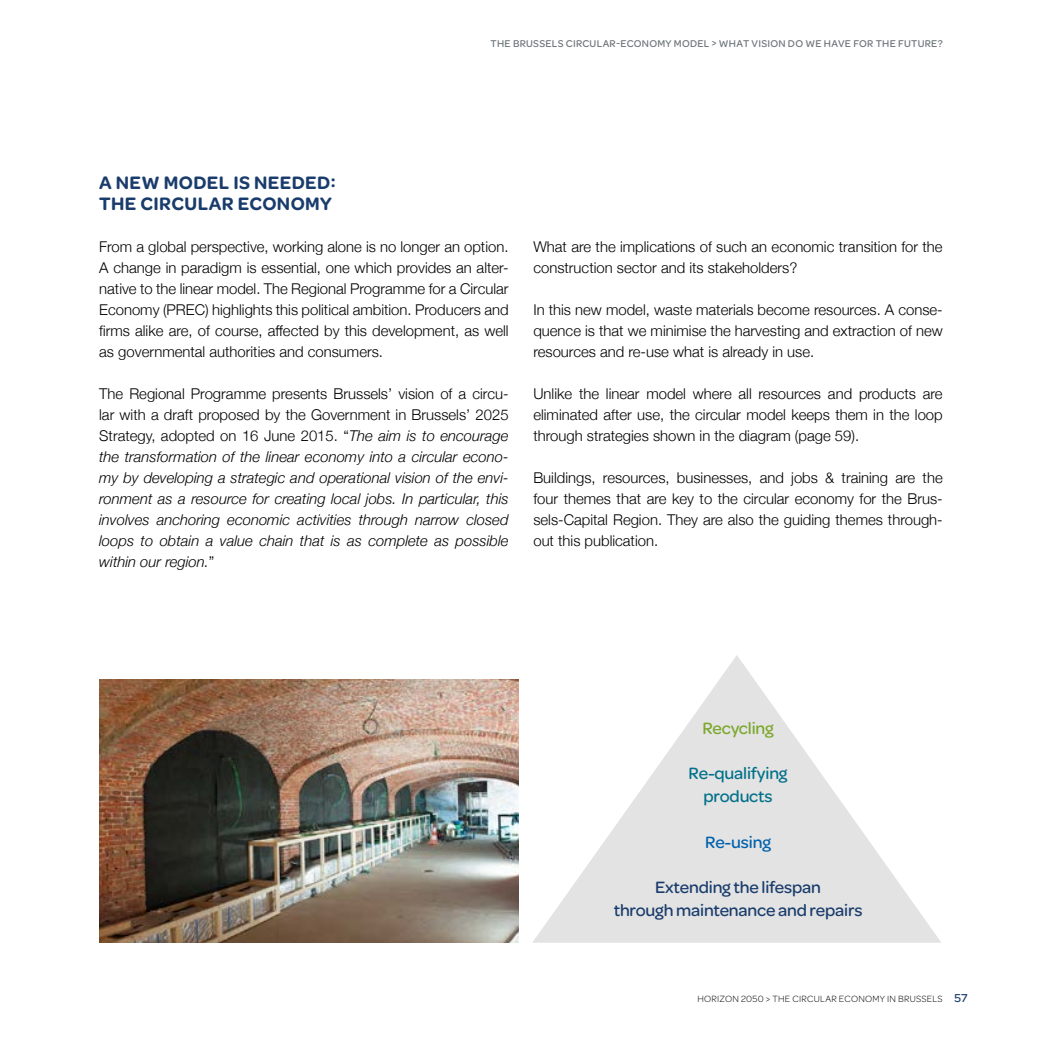
<style>
.page{position:relative;width:1042px;height:1042px;background:#fff}
.page>*{position:absolute;margin:0;border:0;box-sizing:border-box;transform-origin:0 0}
.t1{font:600 19.25px/21px "Omnes";letter-spacing:.02em;color:#193c6c}
.t2{font:500 17.5px/22.8px "Omnes";letter-spacing:-.01em;color:#193c6c;text-align:center}
.t3{font:500 17.5px/22.8px "Omnes";letter-spacing:-.01em;color:#007089;text-align:center}
.t4{font:500 17.5px "Omnes";letter-spacing:-.01em;color:#7aa72c}
.t5{font:500 17.5px "Omnes";letter-spacing:-.01em;color:#0061ad}
.t6{font:300 14.88px/21px "Helvetica Neue";color:#000;text-align:justify}
.t7{font:italic 300 14.88px/21px "Helvetica Neue";color:#000;text-align:justify}
.t8{font:500 10.5px "Omnes";letter-spacing:.025em;color:#6d767a}
.t9{font:300 9.62px "Omnes";letter-spacing:.025em;color:#000}
.s1{font-style:normal}
.s2{font-weight:500;font-size:12.25px;color:#193c6c}
</style>
<div class="page">
<img style="left:99px;top:680px;width:419px;height:263px">
<svg style="left:532px;top:655px;width:409px;height:288px"></svg>
<p class="t8" style="left:490px;top:36px;width:454px">THE BRUSSELS CIRCULAR-ECONOMY MODEL &gt; WHAT VISION DO WE HAVE FOR THE FUTURE?</p>
<p class="t1" style="left:99px;top:171px;width:238px">A NEW MODEL IS NEEDED:<br>THE CIRCULAR ECONOMY</p>
<p class="t6" style="left:99px;top:235px;width:411px">From a global perspective, working alone is no longer an option.<br>A change in paradigm is essential, one which provides an alter&shy;native to the linear model. The Regional Programme for a Circular Economy (PREC) highlights this political ambition. Producers and firms alike are, of course, affected by this development, as well as governmental authorities and consumers.</p>
<p class="t7" style="left:99px;top:382px;width:411px"><span class="s1">The Regional Programme presents Brussels’ vision of a circu&shy;lar with a draft proposed by the Government in Brussels’ 2025<br>Strategy, adopted on 16 June 2015. “</span>The aim is to encourage the transformation of the linear economy into a circular econo&shy;my by developing a strategic and operational vision of the envi&shy;ronment as a resource for creating local jobs. In particular, this involves anchoring economic activities through narrow closed loops to obtain a value chain that is as complete as possible within our region.<span class="s1">”</span></p>
<p class="t6" style="left:533px;top:235px;width:411px">What are the implications of such an economic transition for the construction sector and its stakeholders?</p>
<p class="t6" style="left:533px;top:298px;width:411px">In this new model, waste materials become resources. A conse&shy;quence is that we minimise the harvesting and extraction of new resources and re-use what is already in use.</p>
<p class="t6" style="left:533px;top:382px;width:411px">Unlike the linear model where all resources and products are eliminated after use, the circular model keeps them in the loop through strategies shown in the diagram (page 59).</p>
<p class="t6" style="left:533px;top:466px;width:411px">Buildings, resources, businesses, and jobs &amp; training are the four themes that are key to the circular economy for the Brus&shy;sels-Capital Region. They are also the guiding themes through&shy;out this publication.</p>
<p class="t4" style="left:702px;top:716px;width:73px">Recycling</p>
<p class="t3" style="left:688px;top:761px;width:100px">Re-qualifying products</p>
<p class="t5" style="left:705px;top:829px;width:67px">Re-using</p>
<p class="t2" style="left:614px;top:875px;width:250px">Extending the lifespan<br>through maintenance and repairs</p>
<p class="t9" style="left:697px;top:993px;width:271px">HORIZON 2050 &gt; THE CIRCULAR ECONOMY IN BRUSSELS <span class="s2">57</span></p>
</div>
